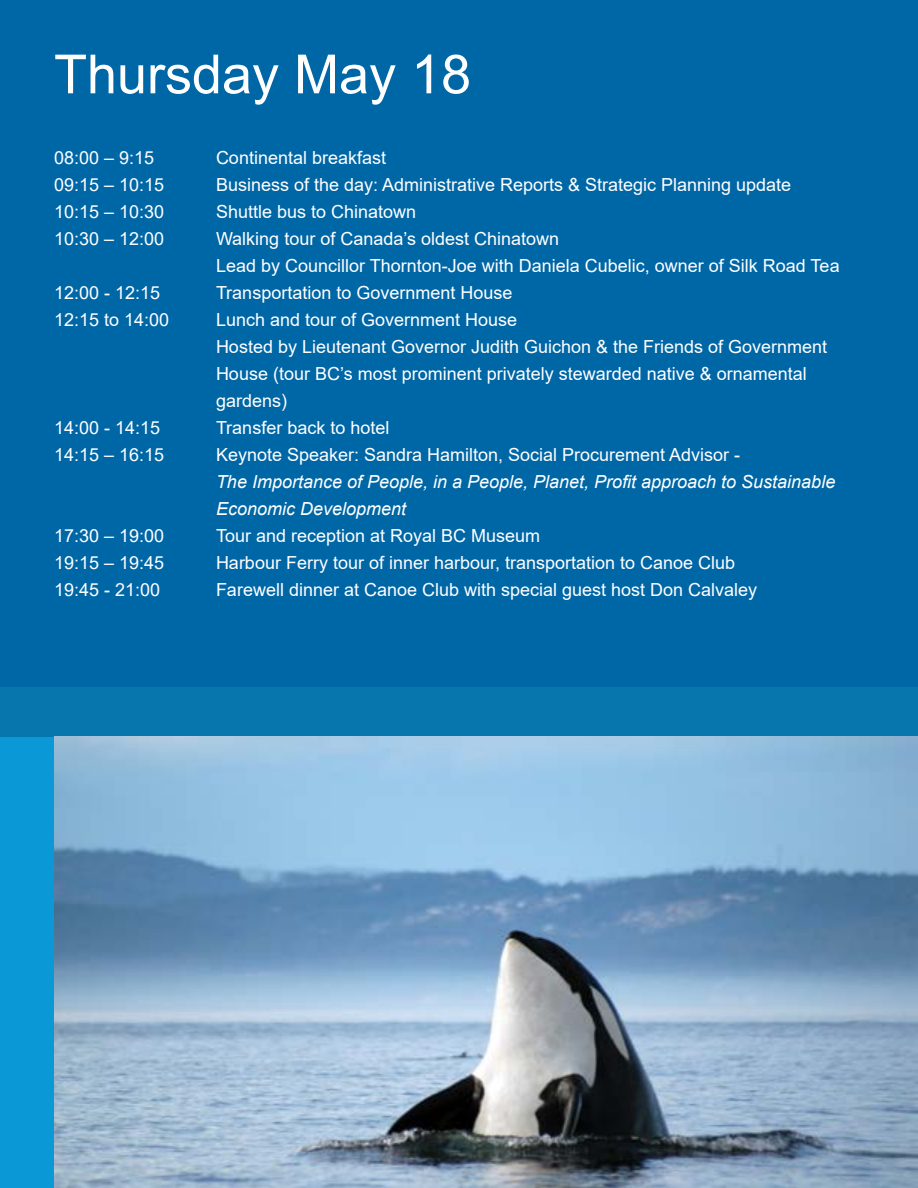
<style>
.page{position:relative;width:918px;height:1188px;background:#0067a7}
.page>*{position:absolute;margin:0;border:0;box-sizing:border-box;transform-origin:0 0}
.t1{font:54px "Arial";color:#fff}
.t2{font:18px/27px "Arial";color:#fff}
.t3{font:italic 18px/27px "Arial";color:#fff}
</style>
<div class="page">
<div style="left:0;top:737px;width:54px;height:451px;background:#0a98d6"></div>
<div style="left:0;top:687px;width:918px;height:50px;background:#0776ac"></div>
<img style="left:54px;top:737px;width:864px;height:451px">
<h1 class="t1" style="left:54px;top:37px;width:419px">Thursday May 18</h1>
<p class="t2" style="left:54px;top:144px;width:102px">08:00 – 9:15</p>
<p class="t2" style="left:216px;top:144px;width:172px">Continental breakfast</p>
<p class="t2" style="left:54px;top:171px;width:112px">09:15 – 10:15</p>
<p class="t2" style="left:216px;top:171px;width:577px">Business of the day: Administrative Reports &amp; Strategic Planning update</p>
<p class="t2" style="left:54px;top:198px;width:112px">10:15 – 10:30</p>
<p class="t2" style="left:216px;top:198px;width:202px">Shuttle bus to Chinatown</p>
<p class="t2" style="left:54px;top:225px;width:112px">10:30 – 12:00</p>
<p class="t2" style="left:216px;top:225px;width:625px">Walking tour of Canada’s oldest Chinatown<br>Lead by Councillor Thornton-Joe with Daniela Cubelic, owner of Silk Road Tea</p>
<p class="t2" style="left:54px;top:279px;width:108px">12:00 - 12:15</p>
<p class="t2" style="left:216px;top:279px;width:298px">Transportation to Government House</p>
<p class="t2" style="left:54px;top:306px;width:117px">12:15 to 14:00</p>
<p class="t2" style="left:216px;top:306px;width:613px">Lunch and tour of Government House<br>Hosted by Lieutenant Governor Judith Guichon &amp; the Friends of Government House (tour BC’s most prominent privately stewarded native &amp; ornamental gardens)</p>
<p class="t2" style="left:54px;top:414px;width:108px">14:00 - 14:15</p>
<p class="t2" style="left:216px;top:414px;width:175px">Transfer back to hotel</p>
<p class="t2" style="left:54px;top:441px;width:112px">14:15 – 16:15</p>
<p class="t2" style="left:216px;top:441px;width:526px">Keynote Speaker: Sandra Hamilton, Social Procurement Advisor -</p>
<p class="t3" style="left:216px;top:468px;width:621px">The Importance of People, in a People, Planet, Profit approach to Sustainable<br>Economic Development</p>
<p class="t2" style="left:54px;top:522px;width:112px">17:30 – 19:00</p>
<p class="t2" style="left:216px;top:522px;width:326px">Tour and reception at Royal BC Museum</p>
<p class="t2" style="left:54px;top:549px;width:112px">19:15 – 19:45</p>
<p class="t2" style="left:216px;top:549px;width:521px">Harbour Ferry tour of inner harbour, transportation to Canoe Club</p>
<p class="t2" style="left:54px;top:576px;width:108px">19:45 - 21:00</p>
<p class="t2" style="left:216px;top:576px;width:543px">Farewell dinner at Canoe Club with special guest host Don Calvaley</p>
</div>
